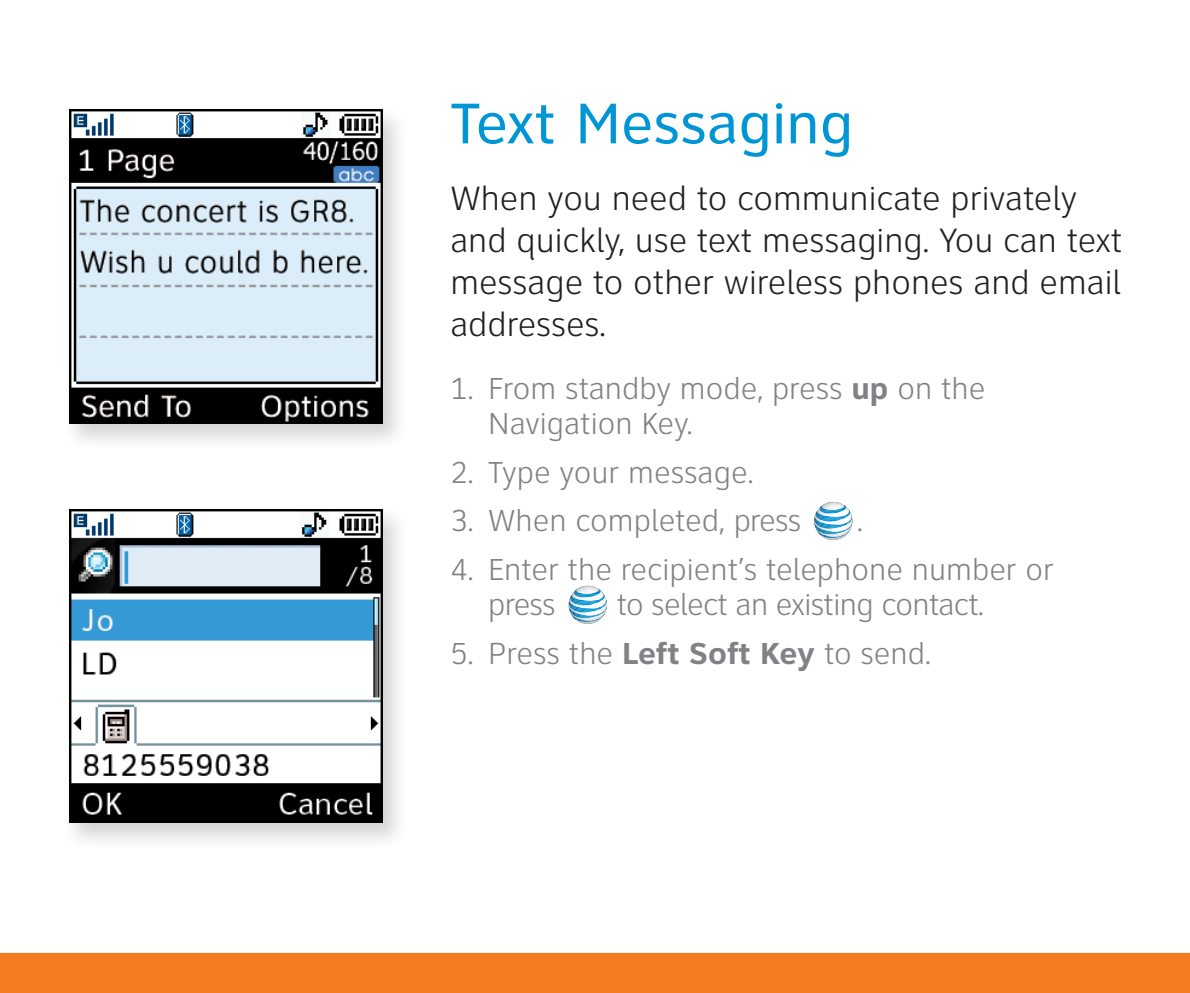
<style>
.page{position:relative;width:1190px;height:993px;background:#fff}
.page>*{position:absolute;margin:0;border:0;box-sizing:border-box;transform-origin:0 0}
.HEADER_BLUE{font:59.5px "Clearview ATT";color:#0096d6}
.SUBHEADER{font:300 35px/42px "Clearview ATT";color:#231f20}
.BULLETS{font:300 31.5px/35px "Clearview ATT";color:#808285}
.BULLETS-2{font:300 31.5px "Clearview ATT";letter-spacing:-.02em;color:#808285}
.s1{font-weight:700}
</style>
<div class="page">
<div style="left:0;top:952px;width:1189px;height:41px;background:#f47b20"></div>
<svg style="left:814px;top:502px;width:38px;height:38px"></svg>
<svg style="left:820px;top:504px;width:31px;height:32px"></svg>
<svg style="left:820px;top:504px;width:31px;height:31px"></svg>
<svg style="left:820px;top:505px;width:31px;height:30px"></svg>
<svg style="left:821px;top:505px;width:30px;height:30px"></svg>
<svg style="left:821px;top:505px;width:29px;height:30px"></svg>
<svg style="left:821px;top:505px;width:29px;height:29px"></svg>
<svg style="left:822px;top:505px;width:28px;height:29px"></svg>
<svg style="left:822px;top:506px;width:28px;height:28px"></svg>
<svg style="left:822px;top:506px;width:28px;height:27px"></svg>
<svg style="left:823px;top:506px;width:27px;height:27px"></svg>
<svg style="left:823px;top:506px;width:26px;height:27px"></svg>
<svg style="left:824px;top:507px;width:25px;height:25px"></svg>
<svg style="left:825px;top:507px;width:24px;height:24px"></svg>
<svg style="left:826px;top:508px;width:23px;height:23px"></svg>
<svg style="left:826px;top:508px;width:23px;height:22px"></svg>
<svg style="left:826px;top:508px;width:22px;height:22px"></svg>
<svg style="left:827px;top:508px;width:21px;height:22px"></svg>
<svg style="left:568px;top:586px;width:38px;height:38px"></svg>
<svg style="left:574px;top:588px;width:31px;height:31px"></svg>
<svg style="left:575px;top:588px;width:30px;height:31px"></svg>
<svg style="left:575px;top:589px;width:30px;height:30px"></svg>
<svg style="left:576px;top:589px;width:29px;height:29px"></svg>
<svg style="left:577px;top:590px;width:28px;height:27px"></svg>
<svg style="left:577px;top:590px;width:27px;height:27px"></svg>
<svg style="left:578px;top:590px;width:26px;height:27px"></svg>
<svg style="left:578px;top:590px;width:26px;height:26px"></svg>
<svg style="left:579px;top:591px;width:25px;height:25px"></svg>
<svg style="left:579px;top:591px;width:25px;height:24px"></svg>
<svg style="left:580px;top:591px;width:23px;height:24px"></svg>
<svg style="left:581px;top:592px;width:22px;height:22px"></svg>
<div style="left:61px;top:104px;width:348px;height:348px;background:#231f20;opacity:.2"></div>
<img style="left:69px;top:110px;width:313px;height:313px">
<div style="left:61px;top:503px;width:348px;height:348px;background:#231f20;opacity:.2"></div>
<img style="left:69px;top:509px;width:313px;height:313px">
<p class="HEADER_BLUE" style="left:450px;top:90px;width:404px">Text Messaging</p>
<p class="SUBHEADER" style="left:450px;top:178px;width:673px">When you need to communicate privately and quickly, use text messaging. You can text message to other wireless phones and email addresses.</p>
<p class="BULLETS" style="left:488px;top:371px;width:499px;text-indent:-38px">1. From standby mode, press <span class="s1">up</span> on the<br>Navigation Key.</p>
<p class="BULLETS" style="left:450px;top:455px;width:304px">2. Type your message.</p>
<p class="BULLETS" style="left:450px;top:504px;width:352px">3. When completed, press</p>
<p class="BULLETS" style="left:857px;top:504px;width:7px">.</p>
<p class="BULLETS" style="left:488px;top:553px;width:567px;text-indent:-38px">4. Enter the recipient’s telephone number or press</p>
<p class="BULLETS-2" style="left:617px;top:588px;width:369px">to select an existing contact.</p>
<p class="BULLETS" style="left:450px;top:637px;width:482px">5. Press the <span class="s1">Left Soft Key</span> to send.</p>
</div>
